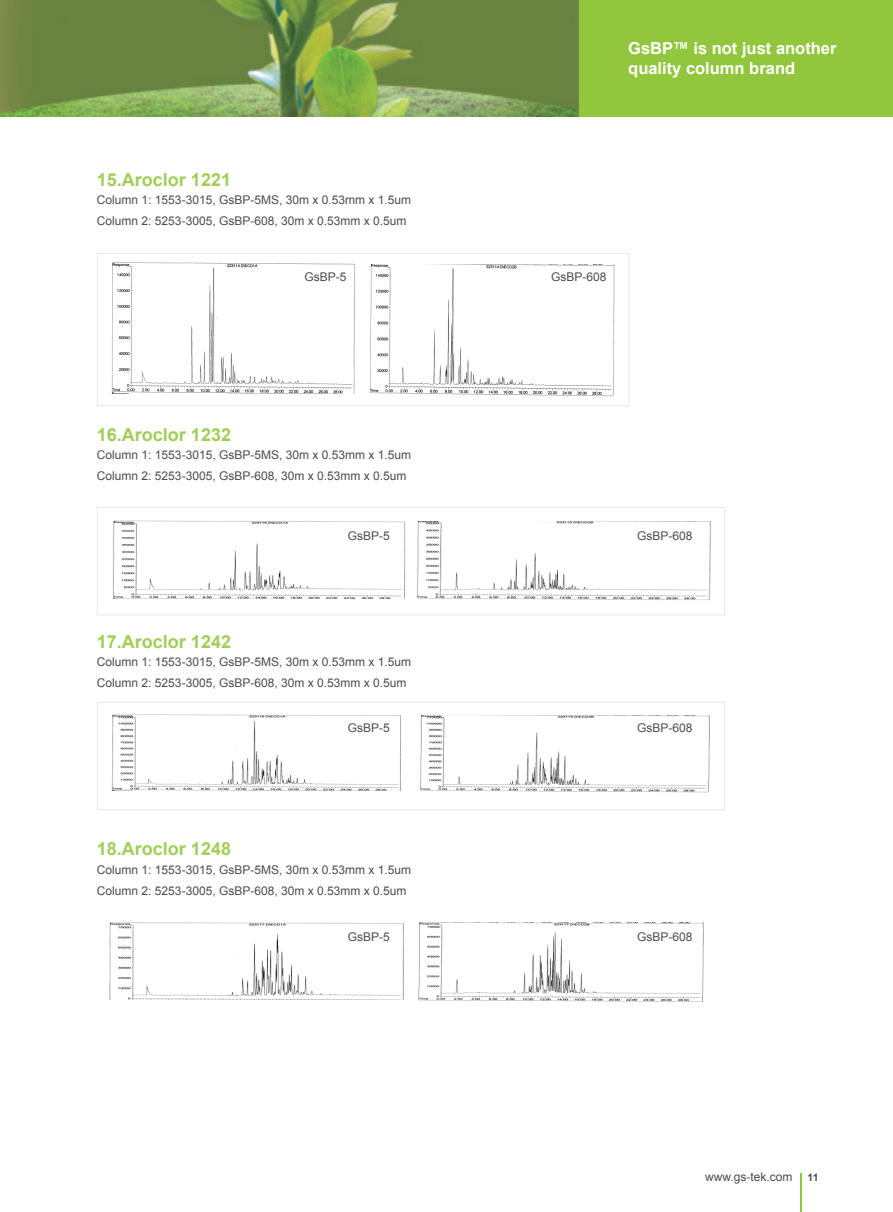
<style>
.page{position:relative;width:893px;height:1212px;background:#fff}
.page>*{position:absolute;margin:0;border:0;box-sizing:border-box;transform-origin:0 0}
.t1{font:700 18px "Arial";color:#a1ce57}
.t2{font:700 16.5px/19.8px "Arial";color:#fff}
.t3{font:12px "Arial";color:#4b4c4d}
.s1{font-weight:700;font-size:10.5px}
</style>
<div class="page">
<hr style="left:800px;top:1173px;width:2px;height:39px;background:#92c73d">
<div style="left:170px;top:0;width:723px;height:117px;background:#92c73d"></div>
<img style="left:0;top:0;width:578px;height:117px">
<img style="left:111px;top:262px;width:244px;height:131px">
<img style="left:370px;top:264px;width:245px;height:133px">
<img style="left:113px;top:520px;width:293px;height:78px">
<img style="left:416px;top:521px;width:295px;height:79px">
<img style="left:111px;top:714px;width:290px;height:76px">
<img style="left:420px;top:715px;width:290px;height:78px">
<img style="left:109px;top:922px;width:295px;height:78px">
<img style="left:418px;top:923px;width:286px;height:79px">
<div style="left:97px;top:253px;width:532px;height:153px;border:1px solid #e6e7e9"></div>
<div style="left:97px;top:507px;width:628px;height:108px;border:1px solid #e6e7e9"></div>
<div style="left:97px;top:702px;width:628px;height:108px;border:1px solid #e6e7e9"></div>
<p class="t1" style="left:97px;top:167px;width:136px">15.Aroclor 1221</p>
<p class="t3" style="left:97px;top:192px;width:316px">Column 1: 1553-3015, GsBP-5MS, 30m x 0.53mm x 1.5um</p>
<p class="t3" style="left:97px;top:213px;width:311px">Column 2: 5253-3005, GsBP-608, 30m x 0.53mm x 0.5um</p>
<p class="t3" style="left:304px;top:269px;width:44px">GsBP-5</p>
<p class="t1" style="left:97px;top:422px;width:136px">16.Aroclor 1232</p>
<p class="t3" style="left:97px;top:447px;width:316px">Column 1: 1553-3015, GsBP-5MS, 30m x 0.53mm x 1.5um</p>
<p class="t3" style="left:97px;top:468px;width:311px">Column 2: 5253-3005, GsBP-608, 30m x 0.53mm x 0.5um</p>
<p class="t3" style="left:348px;top:528px;width:44px">GsBP-5</p>
<p class="t1" style="left:97px;top:629px;width:136px">17.Aroclor 1242</p>
<p class="t3" style="left:97px;top:654px;width:316px">Column 1: 1553-3015, GsBP-5MS, 30m x 0.53mm x 1.5um</p>
<p class="t3" style="left:97px;top:675px;width:311px">Column 2: 5253-3005, GsBP-608, 30m x 0.53mm x 0.5um</p>
<p class="t3" style="left:348px;top:720px;width:44px">GsBP-5</p>
<p class="t1" style="left:97px;top:836px;width:136px">18.Aroclor 1248</p>
<p class="t3" style="left:97px;top:861px;width:316px">Column 1: 1553-3015, GsBP-5MS, 30m x 0.53mm x 1.5um</p>
<p class="t3" style="left:97px;top:882px;width:311px">Column 2: 5253-3005, GsBP-608, 30m x 0.53mm x 0.5um</p>
<p class="t3" style="left:348px;top:929px;width:44px">GsBP-5</p>
<h2 class="t2" style="left:628px;top:38px;width:210px">GsBP™ is not just another quality column brand</h2>
<p class="t3" style="left:551px;top:269px;width:57px">GsBP-608</p>
<p class="t3" style="left:637px;top:528px;width:57px">GsBP-608</p>
<p class="t3" style="left:637px;top:720px;width:57px">GsBP-608</p>
<p class="t3" style="left:637px;top:929px;width:57px">GsBP-608</p>
<p class="t3" style="left:705px;top:1169px;width:115px">www.gs-tek.com <span class="s1">11</span></p>
</div>
